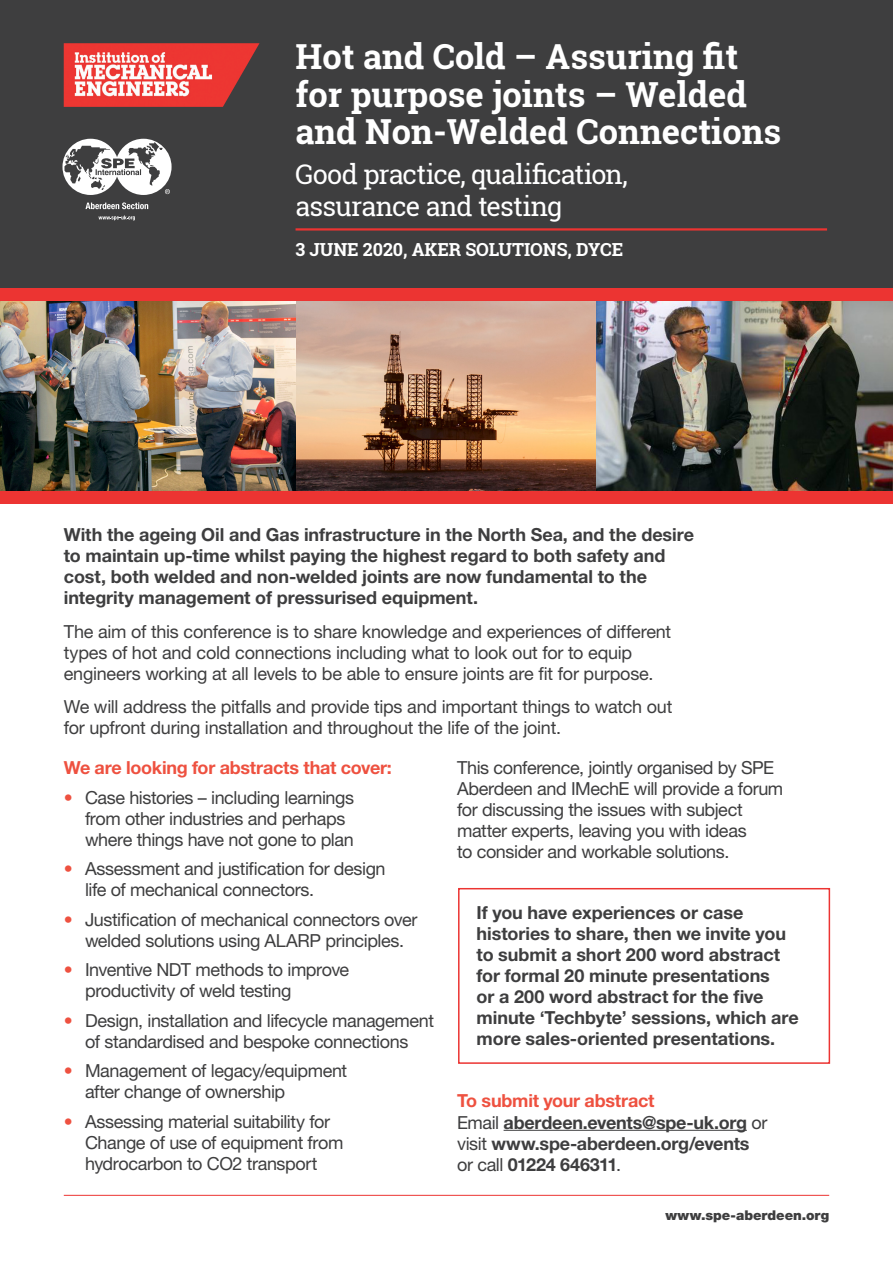
<style>
.page{position:relative;width:893px;height:1263px;background:#fff}
.page>*{position:absolute;margin:0;border:0;box-sizing:border-box;transform-origin:0 0}
.t1{font:700 34.5px/37.5px "Roboto Slab";color:#fff}
.t2{font:27px/31.5px "Roboto Slab";letter-spacing:-.035em;color:#fff}
.Bullet{font:18px/21px "Helvetica Neue LT Pro";letter-spacing:-.02em;color:#3e3e3f}
.Bullet-2{font:700 18px/21px "Helvetica Neue LT Pro";letter-spacing:-.005em;color:#3e3e3f}
.Body{font:700 18px/21px "Helvetica Neue LT Pro";letter-spacing:-.01em;color:#3e3e3f}
.Body-2{font:700 18px "Helvetica Neue LT Pro";letter-spacing:-.015em;color:#ee5140}
.t3{font:700 18px "Roboto Slab";letter-spacing:-.005em;color:#fff}
.t4{font:900 13.5px "Helvetica Neue LT Pro";letter-spacing:-.005em;color:#3e3e3f}
.s1{color:#ee5140}
.s2{font-weight:400}
</style>
<div class="page">
<img style="left:0;top:301px;width:296px;height:190px">
<img style="left:296px;top:301px;width:597px;height:190px">
<div style="left:0;top:0;width:893px;height:288px;background:#3e3e3f"></div>
<hr style="left:296px;top:228px;width:531px;height:3px;background:#ec3432">
<hr style="left:64px;top:1195px;width:765px;height:1px;background:#ec3432">
<div style="left:0;top:288px;width:893px;height:13px;background:#ec3432"></div>
<div style="left:0;top:491px;width:893px;height:13px;background:#ec3432"></div>
<svg style="left:85px;top:202px;width:63px;height:7px"></svg>
<svg style="left:62px;top:139px;width:110px;height:56px"></svg>
<svg style="left:98px;top:215px;width:37px;height:5px"></svg>
<img style="left:64px;top:43px;width:196px;height:64px">
<div style="left:458px;top:888px;width:372px;height:176px;border:2px solid #ec3432"></div>
<hr style="left:504px;top:1130px;width:243px;height:1px;background:#3e3e3f">
<p class="t1" style="left:296px;top:38px;width:487px">Hot and Cold – Assuring fit for purpose joints – Welded and Non-Welded Connections</p>
<p class="t2" style="left:296px;top:158px;width:334px">Good practice, qualification, assurance and testing</p>
<p class="t3" style="left:296px;top:237px;width:329px">3 JUNE 2020, AKER SOLUTIONS, DYCE</p>
<p class="Bullet-2" style="left:64px;top:523px;width:632px">With the ageing Oil and Gas infrastructure in the North Sea, and the desire to maintain up-time whilst paying the highest regard to both safety and cost, both welded and non-welded joints are now fundamental to the integrity management of pressurised equipment.</p>
<p class="Bullet" style="left:64px;top:620px;width:609px">The aim of this conference is to share knowledge and experiences of different types of hot and cold connections including what to look out for to equip engineers working at all levels to be able to ensure joints are fit for purpose.</p>
<p class="Bullet" style="left:64px;top:696px;width:610px">We will address the pitfalls and provide tips and important things to watch out for upfront during installation and throughout the life of the joint.</p>
<p class="Body-2" style="left:64px;top:756px;width:330px">We are looking for abstracts that cover:</p>
<p class="Bullet" style="left:85px;top:786px;width:271px;text-indent:-21px"><span class="s1">•</span> Case histories – including learnings from other industries and perhaps where things have not gone to plan</p>
<p class="Bullet" style="left:85px;top:858px;width:302px;text-indent:-21px"><span class="s1">•</span> Assessment and justification for design life of mechanical connectors.</p>
<p class="Bullet" style="left:64px;top:908px;width:355px;text-align:center"><span class="s1">•</span> Justification of mechanical connectors over welded solutions using ALARP principles.</p>
<p class="Bullet" style="left:85px;top:959px;width:266px;text-indent:-21px"><span class="s1">•</span> Inventive NDT methods to improve productivity of weld testing</p>
<p class="Bullet" style="left:64px;top:1009px;width:372px;text-align:center"><span class="s1">•</span> Design, installation and lifecycle management of standardised and bespoke connections</p>
<p class="Bullet" style="left:85px;top:1060px;width:264px;text-indent:-21px"><span class="s1">•</span> Management of legacy/equipment after change of ownership</p>
<p class="Bullet" style="left:85px;top:1110px;width:260px;text-indent:-21px"><span class="s1">•</span> Assessing material suitability for<br>Change of use of equipment from hydrocarbon to CO2 transport</p>
<p class="Bullet" style="left:457px;top:757px;width:328px">This conference, jointly organised by SPE Aberdeen and IMechE will provide a forum for discussing the issues with subject matter experts, leaving you with ideas<br>to consider and workable solutions.</p>
<p class="Bullet-2" style="left:477px;top:902px;width:324px">If you have experiences or case histories to share, then we invite you to submit a short 200 word abstract for formal 20 minute presentations<br>or a 200 word abstract for the five minute ‘Techbyte’ sessions, which are more sales-oriented presentations.</p>
<p class="Body-2" style="left:457px;top:1090px;width:199px">To submit your abstract</p>
<p class="Body" style="left:457px;top:1111px;width:312px"><span class="s2">Email</span> aberdeen.events@spe-uk.org <span class="s2">or visit</span> www.spe-aberdeen.org/events <span class="s2">or call</span> 01224 646311<span class="s2">.</span></p>
<p class="t4" style="left:665px;top:1207px;width:165px">www.spe-aberdeen.org</p>
</div>
